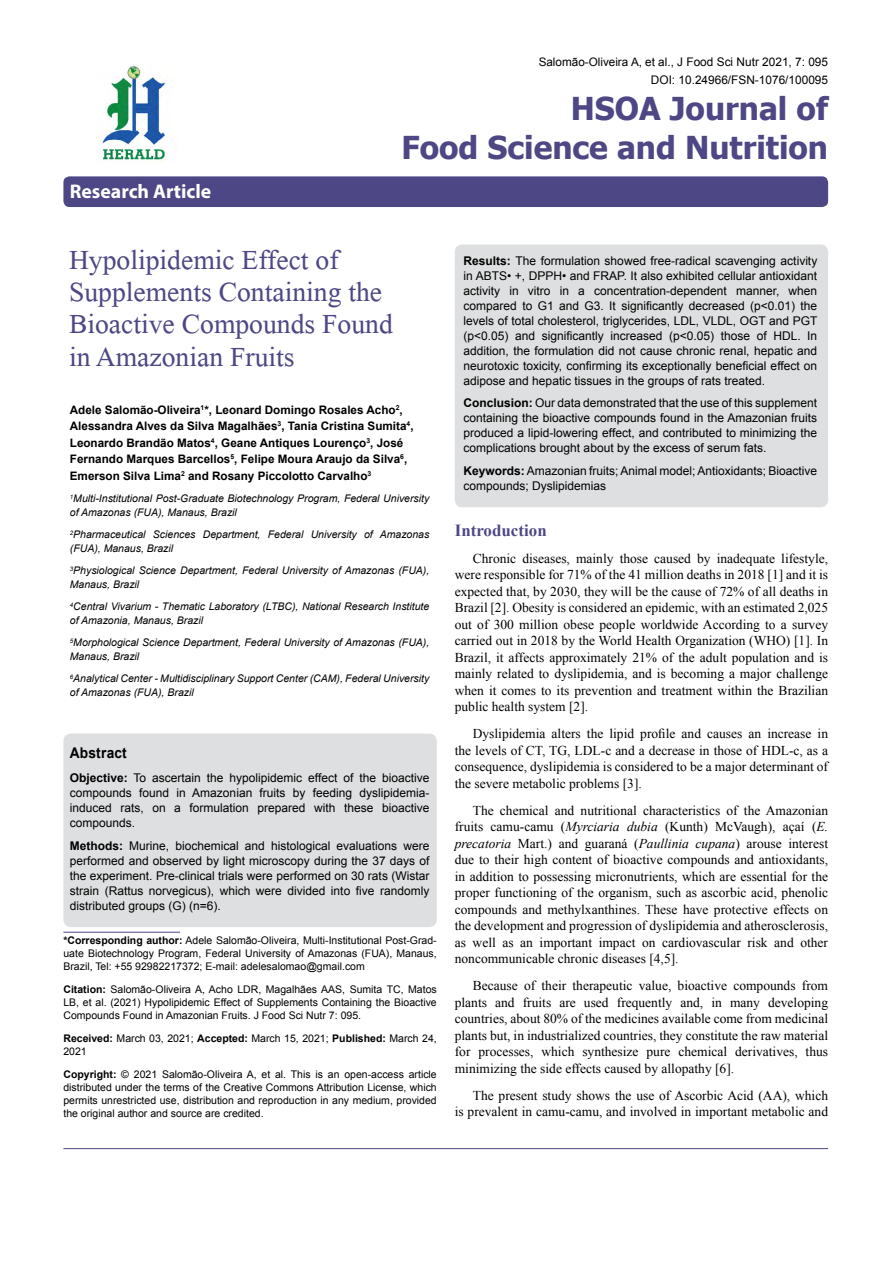
<style>
.page{position:relative;width:893px;height:1263px;background:#fff}
.page>*{position:absolute;margin:0;border:0;box-sizing:border-box;transform-origin:0 0}
.t1{font:41.25px/32.2px "Microsoft Himalaya";color:#4d4785}
.t2{font:700 31.5px/39px "Tahoma";color:#4d4785;text-align:right}
.t3{font:700 19.8px "Myriad Hebrew";color:#fff}
.t4{font:700 16.95px "Times New Roman";color:#4d4785}
.t5{font:700 14.85px "Arial";letter-spacing:.015em;color:#000;scale:.93 1}
.t6{font:13.5px/16.5px "Times New Roman";color:#000;text-align:justify}
.t7{font:12px/15px "Arial";color:#000;text-align:justify}
.t8{font:11.85px "Arial";color:#000}
.t9{font:700 11.7px/16.5px "Arial";color:#000}
.t10{font:11.7px "Arial";color:#000}
.t11{font:10.5px/13.2px "Arial";color:#000;text-align:justify}
.t12{font:italic 10.5px/13.5px "Arial";color:#000}
.s1{font-size:11.85px}
.s2{font-weight:700}
.s3{font-style:italic}
</style>
<div class="page">
<div style="left:63px;top:176px;width:765px;height:31px;background:#4d4785;border-radius:6px"></div>
<hr style="left:63px;top:932px;width:117px;height:1px;background:#4d4785">
<img style="left:102px;top:66px;width:64px;height:97px">
<hr style="left:63px;top:1148px;width:765px;height:1px;background:#4d4785">
<div style="left:63px;top:734px;width:374px;height:193px;background:#dedfe0;border-radius:8px"></div>
<div style="left:455px;top:244px;width:373px;height:263px;background:#dedfe0;border-radius:8px"></div>
<h3 class="t3" style="left:70px;top:180px;width:143px">Research Article</h3>
<p class="t10" style="left:539px;top:55px;width:291px">Salomão-Oliveira A, et al.<span class="s1">, J Food Sci Nutr 2021, 7: 095</span></p>
<p class="t8" style="left:651px;top:73px;width:179px">DOI: 10.24966/FSN-1076/100095</p>
<h2 class="t2" style="left:401px;top:87px;width:428px">HSOA Journal of<br>Food Science and Nutrition</h2>
<h1 class="t1" style="left:69px;top:238px;width:325px">Hypolipidemic Effect of<br>Supplements Containing the<br>Bioactive Compounds Found in Amazonian Fruits</h1>
<p class="t9" style="left:70px;top:402px;width:345px">Adele Salomão-Oliveira<sup>1</sup>*, Leonard Domingo Rosales Acho<sup>2</sup>, Alessandra Alves da Silva Magalhães<sup>3</sup>, Tania Cristina Sumita<sup>4</sup>, Leonardo Brandão Matos<sup>4</sup>, Geane Antiques Lourenço<sup>3</sup>, José Fernando Marques Barcellos<sup>5</sup>, Felipe Moura Araujo da Silva<sup>6</sup>, Emerson Silva Lima<sup>2</sup> and Rosany Piccolotto Carvalho<sup>3</sup></p>
<p class="t12" style="left:70px;top:492px;width:361px"><sup>1</sup>Multi-Institutional Post-Graduate Biotechnology Program, Federal University of Amazonas (FUA), Manaus, Brazil</p>
<p class="t12" style="left:70px;top:528px;width:361px"><sup>2</sup>Pharmaceutical Sciences Department, Federal University of Amazonas (FUA), Manaus, Brazil</p>
<p class="t12" style="left:70px;top:564px;width:361px"><sup>3</sup>Physiological Science Department, Federal University of Amazonas (FUA),<br>Manaus, Brazil</p>
<p class="t12" style="left:70px;top:600px;width:361px"><sup>4</sup>Central Vivarium - Thematic Laboratory (LTBC), National Research Institute of Amazonia, Manaus, Brazil</p>
<p class="t12" style="left:70px;top:636px;width:361px"><sup>5</sup>Morphological Science Department, Federal University of Amazonas (FUA),<br>Manaus, Brazil</p>
<p class="t12" style="left:70px;top:672px;width:361px"><sup>6</sup>Analytical Center - Multidisciplinary Support Center (CAM), Federal University of Amazonas (FUA), Brazil</p>
<p class="t5" style="left:70px;top:743px;width:63px">Abstract</p>
<p class="t7" style="left:70px;top:771px;width:361px"><span class="s2">Objective:</span> To ascertain the hypolipidemic effect of the bioactive compounds found in Amazonian fruits by feeding dyslipidemia&shy;induced rats, on a formulation prepared with these bioactive compounds.</p>
<p class="t7" style="left:70px;top:838px;width:361px"><span class="s2">Methods:</span> Murine, biochemical and histological evaluations were performed and observed by light microscopy during the 37 days of the experiment. Pre-clinical trials were performed on 30 rats (Wistar strain (Rattus norvegicus), which were divided into five randomly distributed groups (G) (n=6).</p>
<p class="t11" style="left:63px;top:934px;width:375px"><span class="s2">*Corresponding author:</span> Adele Salomão-Oliveira, Multi-Institutional Post-Grad&shy;uate Biotechnology Program, Federal University of Amazonas (FUA), Manaus, Brazil, Tel: +55 92982217372; E-mail: adelesalomao@gmail.com</p>
<p class="t11" style="left:63px;top:983px;width:375px"><span class="s2">Citation:</span> Salomão-Oliveira A, Acho LDR, Magalhães AAS, Sumita TC, Matos LB, et al. (2021) Hypolipidemic Effect of Supplements Containing the Bioactive Compounds Found in Amazonian Fruits. J Food Sci Nutr 7: 095.</p>
<p class="t11" style="left:63px;top:1032px;width:375px"><span class="s2">Received:</span> March 03, 2021; <span class="s2">Accepted:</span> March 15, 2021; <span class="s2">Published:</span> March 24,<br>2021</p>
<p class="t11" style="left:63px;top:1067px;width:375px"><span class="s2">Copyright:</span> © 2021 Salomão-Oliveira A, et al. This is an open-access article distributed under the terms of the Creative Commons Attribution License, which permits unrestricted use, distribution and reproduction in any medium, provided the original author and source are credited.</p>
<p class="t7" style="left:464px;top:253px;width:355px"><span class="s2">Results:</span> The formulation showed free-radical scavenging activity in ABTS• +, DPPH• and FRAP. It also exhibited cellular antioxidant activity in vitro in a concentration-dependent manner, when compared to G1 and G3. It significantly decreased (p&lt;0.01) the levels of total cholesterol, triglycerides, LDL, VLDL, OGT and PGT (p&lt;0.05) and significantly increased (p&lt;0.05) those of HDL. In addition, the formulation did not cause chronic renal, hepatic and neurotoxic toxicity, confirming its exceptionally beneficial effect on adipose and hepatic tissues in the groups of rats treated.</p>
<p class="t7" style="left:464px;top:395px;width:355px"><span class="s2">Conclusion:</span> Our data demonstrated that the use of this supplement containing the bioactive compounds found in the Amazonian fruits produced a lipid-lowering effect, and contributed to minimizing the complications brought about by the excess of serum fats.</p>
<p class="t7" style="left:464px;top:463px;width:355px"><span class="s2">Keywords:</span> Amazonian fruits; Animal model; Antioxidants; Bioactive compounds; Dyslipidemias</p>
<p class="t4" style="left:455px;top:518px;width:93px">Introduction</p>
<p class="t6" style="left:455px;top:550px;width:375px;text-indent:18px">Chronic diseases, mainly those caused by inadequate lifestyle, were responsible for 71% of the 41 million deaths in 2018 [1] and it is expected that, by 2030, they will be the cause of 72% of all deaths in Brazil [2]. Obesity is considered an epidemic, with an estimated 2,025 out of 300 million obese people worldwide According to a survey carried out in 2018 by the World Health Organization (WHO) [1]. In Brazil, it affects approximately 21% of the adult population and is mainly related to dyslipidemia, and is becoming a major challenge when it comes to its prevention and treatment within the Brazilian public health system [2].</p>
<p class="t6" style="left:455px;top:725px;width:375px;text-indent:18px">Dyslipidemia alters the lipid profile and causes an increase in the levels of CT, TG, LDL-c and a decrease in those of HDL-c, as a consequence, dyslipidemia is considered to be a major determinant of the severe metabolic problems [3].</p>
<p class="t6" style="left:455px;top:802px;width:375px;text-indent:18px">The chemical and nutritional characteristics of the Amazonian fruits camu-camu (<span class="s3">Myrciaria dubia</span> (Kunth) McVaugh), açaí (<span class="s3">E. precatoria</span> Mart.) and guaraná (<span class="s3">Paullinia cupana</span>) arouse interest due to their high content of bioactive compounds and antioxidants, in addition to possessing micronutrients, which are essential for the proper functioning of the organism, such as ascorbic acid, phenolic compounds and methylxanthines. These have protective effects on the development and progression of dyslipidemia and atherosclerosis, as well as an important impact on cardiovascular risk and other noncommunicable chronic diseases [4,5].</p>
<p class="t6" style="left:455px;top:977px;width:375px;text-indent:18px">Because of their therapeutic value, bioactive compounds from plants and fruits are used frequently and, in many developing countries, about 80% of the medicines available come from medicinal plants but, in industrialized countries, they constitute the raw material for processes, which synthesize pure chemical derivatives, thus minimizing the side effects caused by allopathy [6].</p>
<p class="t6" style="left:455px;top:1087px;width:375px;text-align:right">The present study shows the use of Ascorbic Acid (AA), which<br>is prevalent in camu-camu, and involved in important metabolic and</p>
</div>
